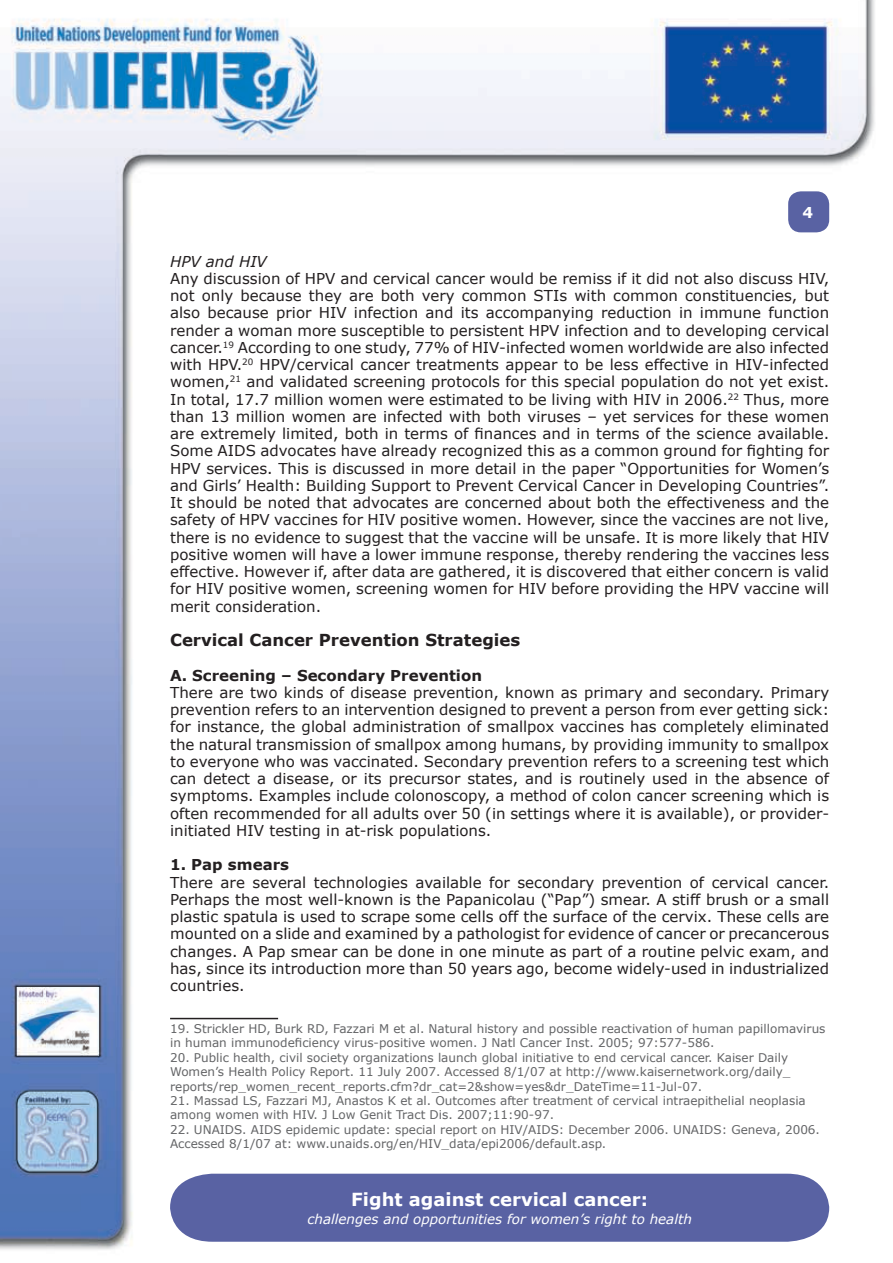
<style>
.page{position:relative;width:893px;height:1263px;background:#fff}
.page>*{position:absolute;margin:0;border:0;box-sizing:border-box;transform-origin:0 0}
.t1{font:700 18px "Verdana";color:#fff}
.t2{font:700 16.5px "Verdana";color:#231f20}
.t3{font:15px/17.2px "Verdana";color:#231f20;text-align:justify}
.t4{font:700 15px "Verdana";color:#231f20}
.t5{font:italic 15px "Verdana";color:#231f20}
.t6{font:700 15px "Verdana";color:#fff}
.t7{font:italic 13.5px "Verdana";color:#fff}
.t8{font:12px/14.4px "Verdana";color:#636466}
</style>
<div class="page">
<img style="left:0;top:0;width:875px;height:1250px">
<div style="left:170px;top:1174px;width:659px;height:68px;background:#5962a3"></div>
<div style="left:788px;top:191px;width:41px;height:41px;background:#5962a3;border-radius:13px"></div>
<hr style="left:170px;top:1018px;width:108px;height:1px;background:#231f20">
<p class="t6" style="left:803px;top:203px;width:12px">4</p>
<p class="t5" style="left:170px;top:252px;width:98px">HPV and HIV</p>
<p class="t3" style="left:170px;top:269px;width:661px">Any discussion of HPV and cervical cancer would be remiss if it did not also discuss HIV, not only because they are both very common STIs with common constituencies, but also because prior HIV infection and its accompanying reduction in immune function render a woman more susceptible to persistent HPV infection and to developing cervical cancer.<sup>19</sup> According to one study, 77% of HIV-infected women worldwide are also infected with HPV.<sup>20</sup> HPV/cervical cancer treatments appear to be less effective in HIV-infected women,<sup>21</sup> and validated screening protocols for this special population do not yet exist.<br>In total, 17.7 million women were estimated to be living with HIV in 2006.<sup>22</sup> Thus, more than 13 million women are infected with both viruses – yet services for these women are extremely limited, both in terms of finances and in terms of the science available.<br>Some AIDS advocates have already recognized this as a common ground for fighting for HPV services. This is discussed in more detail in the paper “Opportunities for Women’s and Girls’ Health: Building Support to Prevent Cervical Cancer in Developing Countries”.<br>It should be noted that advocates are concerned about both the effectiveness and the safety of HPV vaccines for HIV positive women. However, since the vaccines are not live, there is no evidence to suggest that the vaccine will be unsafe. It is more likely that HIV positive women will have a lower immune response, thereby rendering the vaccines less effective. However if, after data are gathered, it is discovered that either concern is valid for HIV positive women, screening women for HIV before providing the HPV vaccine will merit consideration.</p>
<p class="t2" style="left:170px;top:630px;width:352px">Cervical Cancer Prevention Strategies</p>
<p class="t4" style="left:170px;top:666px;width:313px">A. Screening – Secondary Prevention</p>
<p class="t3" style="left:170px;top:683px;width:661px">There are two kinds of disease prevention, known as primary and secondary. Primary prevention refers to an intervention designed to prevent a person from ever getting sick: for instance, the global administration of smallpox vaccines has completely eliminated the natural transmission of smallpox among humans, by providing immunity to smallpox to everyone who was vaccinated. Secondary prevention refers to a screening test which can detect a disease, or its precursor states, and is routinely used in the absence of symptoms. Examples include colonoscopy, a method of colon cancer screening which is often recommended for all adults over 50 (in settings where it is available), or provider&shy;initiated HIV testing in at-risk populations.</p>
<p class="t4" style="left:170px;top:855px;width:120px">1. Pap smears</p>
<p class="t3" style="left:170px;top:873px;width:661px">There are several technologies available for secondary prevention of cervical cancer.<br>Perhaps the most well-known is the Papanicolau (“Pap”) smear. A stiff brush or a small plastic spatula is used to scrape some cells off the surface of the cervix. These cells are mounted on a slide and examined by a pathologist for evidence of cancer or precancerous changes. A Pap smear can be done in one minute as part of a routine pelvic exam, and has, since its introduction more than 50 years ago, become widely-used in industrialized countries.</p>
<p class="t8" style="left:170px;top:1021px;width:657px">19. Strickler HD, Burk RD, Fazzari M et al. Natural history and possible reactivation of human papillomavirus in human immunodeficiency virus-positive women. J Natl Cancer Inst. 2005; 97:577-586.</p>
<p class="t8" style="left:170px;top:1050px;width:622px">20. Public health, civil society organizations launch global initiative to end cervical cancer. Kaiser Daily<br>Women’s Health Policy Report. 11 July 2007. Accessed 8/1/07 at http://www.kaisernetwork.org/daily_ reports/rep_women_recent_reports.cfm?dr_cat=2&amp;show=yes&amp;dr_DateTime=11-Jul-07.</p>
<p class="t8" style="left:170px;top:1093px;width:637px">21. Massad LS, Fazzari MJ, Anastos K et al. Outcomes after treatment of cervical intraepithelial neoplasia among women with HIV. J Low Genit Tract Dis. 2007;11:90-97.</p>
<p class="t8" style="left:170px;top:1122px;width:651px">22. UNAIDS. AIDS epidemic update: special report on HIV/AIDS: December 2006. UNAIDS: Geneva, 2006.<br>Accessed 8/1/07 at: www.unaids.org/en/HIV_data/epi2006/default.asp.</p>
<p class="t1" style="left:351px;top:1187px;width:298px">Fight against cervical cancer:</p>
<p class="t7" style="left:307px;top:1210px;width:386px">challenges and opportunities for women’s right to health</p>
</div>
